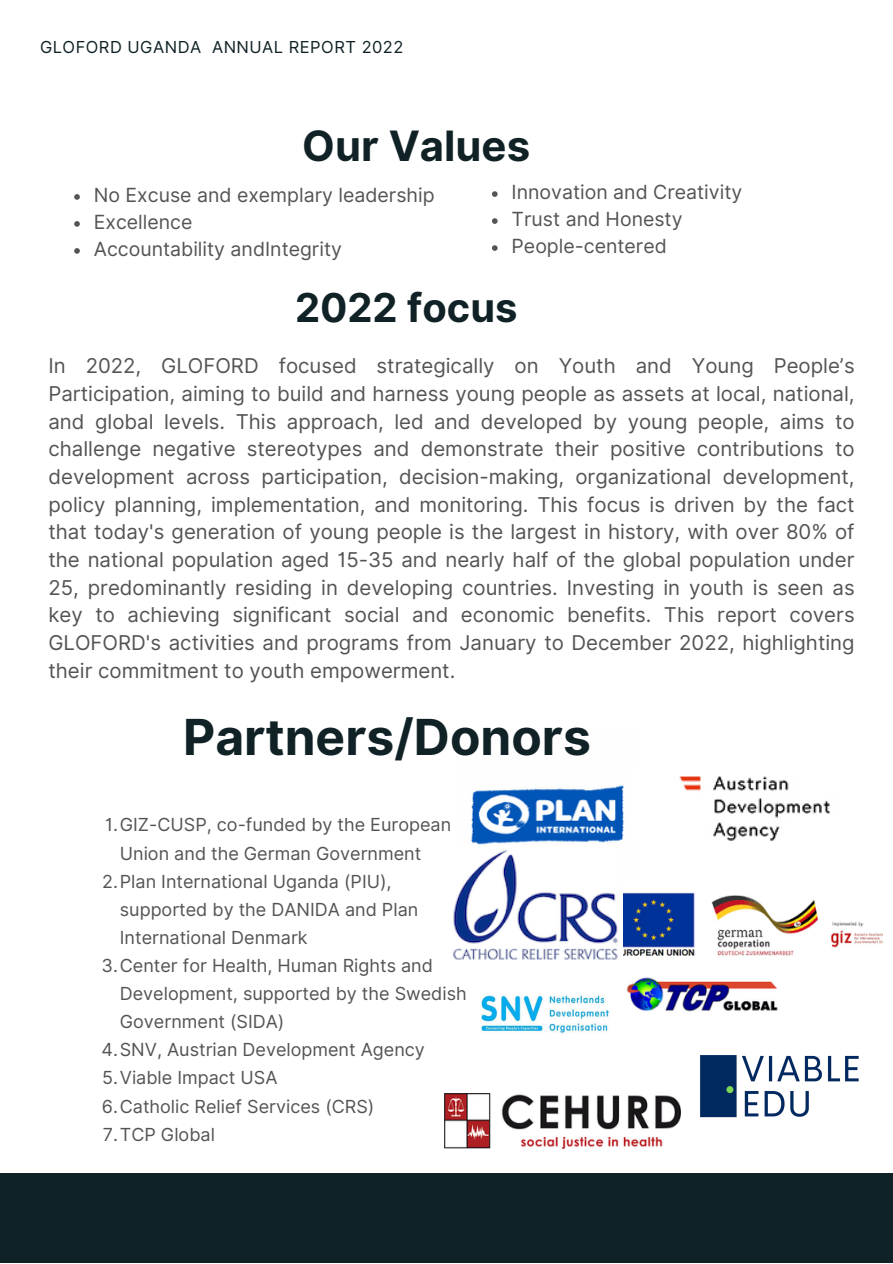
<style>
.page{position:relative;width:893px;height:1264px;background:#fff}
.page>*{position:absolute;margin:0;border:0;box-sizing:border-box;transform-origin:0 0}
.t1{font:700 49.65px "Inter";color:#102226}
.t2{font:700 41.85px "Inter";color:#102226}
.t3{font:700 39.75px "Inter";color:#102226}
.t4{font:20.4px/27.6px "Inter";color:#545454;text-align:justify}
.t5{font:19.5px "Inter";color:#545454}
.t6{font:18px/28px "Inter";color:#545454}
.t7{font:16.5px "Inter";letter-spacing:.03em;color:#102226}
</style>
<div class="page">
<svg style="left:74px;top:194px;width:6px;height:6px"></svg>
<svg style="left:74px;top:221px;width:6px;height:6px"></svg>
<svg style="left:74px;top:248px;width:6px;height:6px"></svg>
<img style="left:471px;top:785px;width:153px;height:116px">
<img style="left:700px;top:1055px;width:159px;height:63px">
<img style="left:679px;top:776px;width:151px;height:65px">
<img style="left:626px;top:977px;width:152px;height:35px">
<img style="left:453px;top:847px;width:166px;height:113px">
<img style="left:624px;top:892px;width:258px;height:64px">
<img style="left:444px;top:1093px;width:236px;height:55px">
<img style="left:481px;top:995px;width:129px;height:38px">
<div style="left:0;top:1173px;width:892px;height:89px;background:#102226"></div>
<svg style="left:492px;top:191px;width:5px;height:6px"></svg>
<svg style="left:492px;top:218px;width:5px;height:6px"></svg>
<svg style="left:492px;top:245px;width:5px;height:6px"></svg>
<p class="t7" style="left:40px;top:37px;width:365px">GLOFORD UGANDA ANNUAL REPORT 2022</p>
<p class="t2" style="left:302px;top:120px;width:229px">Our Values</p>
<p class="t5" style="left:94px;top:183px;width:342px">No Excuse and exemplary leadership</p>
<p class="t5" style="left:94px;top:210px;width:100px">Excellence</p>
<p class="t5" style="left:94px;top:237px;width:249px">Accountability andIntegrity</p>
<p class="t5" style="left:511px;top:180px;width:232px">Innovation and Creativity</p>
<p class="t5" style="left:511px;top:207px;width:172px">Trust and Honesty</p>
<p class="t5" style="left:511px;top:234px;width:157px">People-centered</p>
<p class="t3" style="left:295px;top:283px;width:224px">2022 focus</p>
<p class="t4" style="left:48px;top:352px;width:807px">In 2022, GLOFORD focused strategically on Youth and Young People’s Participation, aiming to build and harness young people as assets at local, national, and global levels. This approach, led and developed by young people, aims to challenge negative stereotypes and demonstrate their positive contributions to development across participation, decision-making, organizational development, policy planning, implementation, and monitoring. This focus is driven by the fact that today's generation of young people is the largest in history, with over 80% of the national population aged 15-35 and nearly half of the global population under 25, predominantly residing in developing countries. Investing in youth is seen as key to achieving significant social and economic benefits. This report covers GLOFORD's activities and programs from January to December 2022, highlighting their commitment to youth empowerment.</p>
<p class="t1" style="left:183px;top:707px;width:409px">Partners/Donors</p>
<p class="t6" style="left:120px;top:810px;width:333px;text-indent:-15px">1.GIZ-CUSP, co-funded by the European<br>Union and the German Government</p>
<p class="t6" style="left:120px;top:867px;width:300px;text-indent:-18px">2.Plan International Uganda (PIU), supported by the DANIDA and Plan<br>International Denmark</p>
<p class="t6" style="left:120px;top:951px;width:348px;text-indent:-18px">3.Center for Health, Human Rights and<br>Development, supported by the Swedish<br>Government (SIDA)</p>
<p class="t6" style="left:101px;top:1035px;width:325px">4.SNV, Austrian Development Agency</p>
<p class="t6" style="left:102px;top:1063px;width:177px">5.Viable Impact USA</p>
<p class="t6" style="left:102px;top:1091px;width:274px">6.Catholic Relief Services (CRS)</p>
<p class="t6" style="left:103px;top:1120px;width:114px">7.TCP Global</p>
</div>
